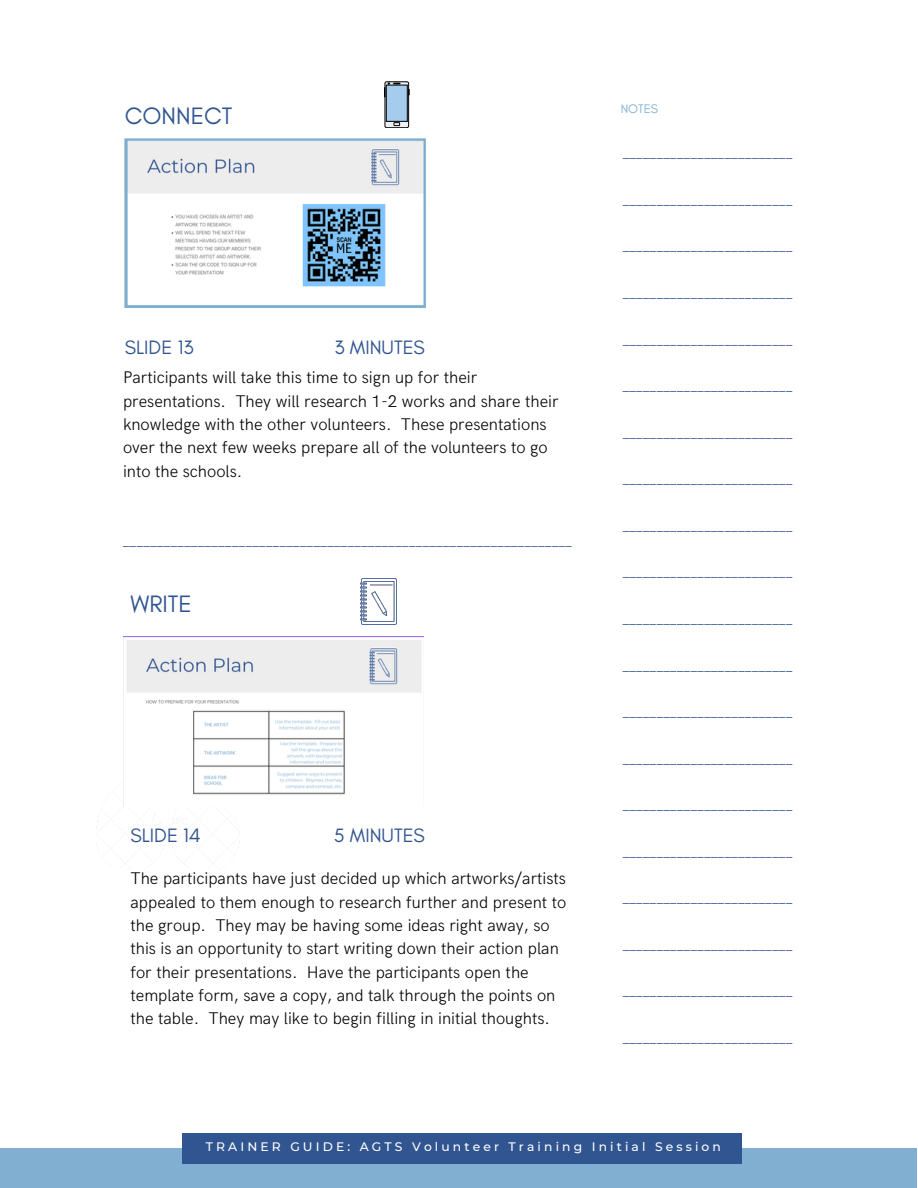
<style>
.page{position:relative;width:918px;height:1188px;background:#fff}
.page>*{position:absolute;margin:0;border:0;box-sizing:border-box;transform-origin:0 0}
.t1{font:24.15px "Glacial Indifference";color:#315591}
.t2{font:19.8px "Glacial Indifference";color:#315591}
.t3{font:300 16.95px "HK Grotesk";color:#315591}
.t4{font:300 16.95px/23.2px "HK Grotesk";color:#000}
.t5{font:12.6px "Glacial Indifference";color:#80afd2}
.t6{font:500 12.3px "Montserrat";letter-spacing:.255em;color:#fff}
</style>
<div class="page">
<img style="left:123px;top:637px;width:300px;height:169px">
<img style="left:125px;top:138px;width:300px;height:170px">
<div style="left:0;top:1149px;width:917px;height:39px;background:#80afd2"></div>
<div style="left:182px;top:1134px;width:560px;height:29px;background:#315591"></div>
<svg style="left:385px;top:82px;width:24px;height:46px"></svg>
<div style="left:385px;top:82px;width:24px;height:46px;border:1px solid #000;border-radius:2px"></div>
<div style="left:386px;top:85px;width:21px;height:36px;background:#a5cbed"></div>
<svg style="left:394px;top:123px;width:6px;height:3px"></svg>
<svg style="left:408px;top:89px;width:2px;height:6px"></svg>
<svg style="left:384px;top:83px;width:16px;height:14px"></svg>
<img style="left:361px;top:578px;width:36px;height:47px">
<h1 class="t1" style="left:125px;top:101px;width:109px">CONNECT</h1>
<p class="t2" style="left:334px;top:335px;width:92px">3 MINUTES</p>
<p class="t2" style="left:125px;top:335px;width:70px">SLIDE 13</p>
<p class="t4" style="left:123px;top:367px;width:437px">Participants will take this time to sign up for their presentations. They will research 1-2 works and share their knowledge with the other volunteers. These presentations over the next few weeks prepare all of the volunteers to go into the schools.</p>
<p class="t3" style="left:121px;top:531px;width:454px">__________________________________________________________________</p>
<h1 class="t1" style="left:130px;top:589px;width:63px">WRITE</h1>
<p class="t2" style="left:334px;top:823px;width:93px">5 MINUTES</p>
<p class="t2" style="left:130px;top:823px;width:72px">SLIDE 14</p>
<p class="t4" style="left:130px;top:868px;width:437px">The participants have just decided up which artworks/artists appealed to them enough to research further and present to the group. They may be having some ideas right away, so this is an opportunity to start writing down their action plan for their presentations. Have the participants open the template form, save a copy, and talk through the points on the table. They may like to begin filling in initial thoughts.</p>
<p class="t5" style="left:621px;top:101px;width:39px">NOTES</p>
<p class="t3" style="left:621px;top:143px;width:175px">_________________________</p>
<p class="t3" style="left:621px;top:190px;width:175px">_________________________</p>
<p class="t3" style="left:621px;top:236px;width:175px">_________________________</p>
<p class="t3" style="left:621px;top:283px;width:175px">_________________________</p>
<p class="t3" style="left:621px;top:329px;width:175px">_________________________</p>
<p class="t3" style="left:621px;top:376px;width:175px">_________________________</p>
<p class="t3" style="left:621px;top:422px;width:175px">_________________________</p>
<p class="t3" style="left:621px;top:469px;width:175px">_________________________</p>
<p class="t3" style="left:621px;top:516px;width:175px">_________________________</p>
<p class="t3" style="left:621px;top:562px;width:175px">_________________________</p>
<p class="t3" style="left:621px;top:609px;width:175px">_________________________</p>
<p class="t3" style="left:621px;top:655px;width:175px">_________________________</p>
<p class="t3" style="left:621px;top:702px;width:175px">_________________________</p>
<p class="t3" style="left:621px;top:748px;width:175px">_________________________</p>
<p class="t3" style="left:621px;top:795px;width:175px">_________________________</p>
<p class="t3" style="left:621px;top:842px;width:175px">_________________________</p>
<p class="t3" style="left:621px;top:888px;width:175px">_________________________</p>
<p class="t3" style="left:621px;top:935px;width:175px">_________________________</p>
<p class="t3" style="left:621px;top:981px;width:175px">_________________________</p>
<p class="t3" style="left:621px;top:1028px;width:175px">_________________________</p>
<p class="t6" style="left:206px;top:1139px;width:517px">TRAINER GUIDE: AGTS Volunteer Training Initial Session</p>
</div>
